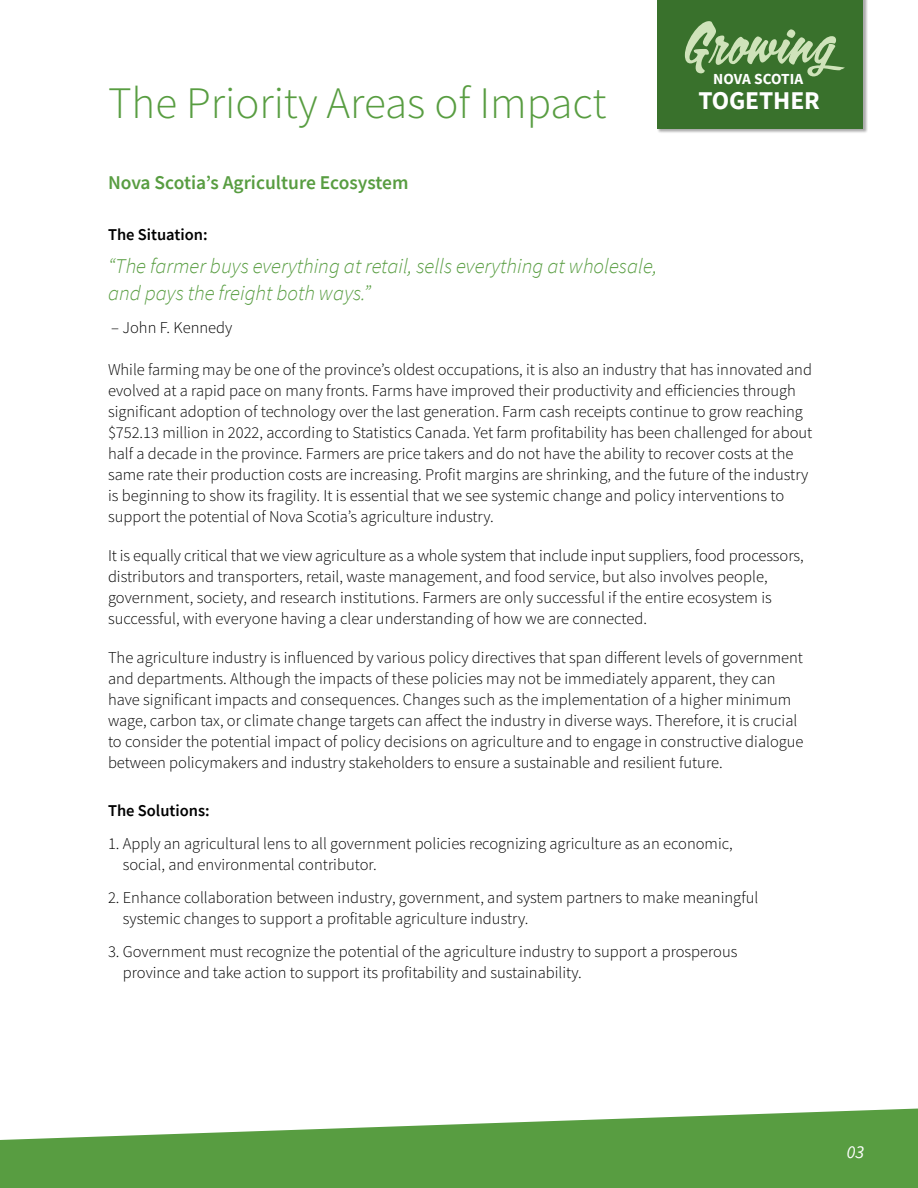
<style>
.page{position:relative;width:918px;height:1188px;background:#fff}
.page>*{position:absolute;margin:0;border:0;box-sizing:border-box;transform-origin:0 0}
.t1{font:54px "Calgary Script OT";letter-spacing:.02em;color:#cfe3ba}
.t2{font:300 45px "Source Sans Pro";color:#589d41}
.t3{font:700 25.5px "Source Sans Pro";letter-spacing:-.005em;color:#fff}
.t4{font:italic 300 21px/27px "Source Sans Pro";color:#589d41}
.t5{font:600 19.5px "Source Sans Pro";color:#589d41}
.t6{font:italic 18px "Source Sans Pro";color:#fff}
.t7{font:300 16.5px/21px "Source Sans Pro";color:#000}
.t8{font:600 16.5px "Source Sans Pro";color:#000}
.t9{font:700 15.3px "Source Sans Pro";color:#fff}
</style>
<div class="page">
<svg style="left:0;top:1109px;width:918px;height:79px;fill:#589d41"></svg>
<div style="left:657px;top:0;width:211px;height:133px;background:#000;opacity:.33"></div>
<div style="left:657px;top:0;width:206px;height:129px;background:#39712c"></div>
<h2 class="t2" style="left:108px;top:76px;width:500px">The Priority Areas of Impact</h2>
<h1 class="t1" style="left:683px;top:9px;width:152px">Growing</h1>
<p class="t9" style="left:713px;top:68px;width:92px">NOVA SCOTIA</p>
<h3 class="t3" style="left:698px;top:84px;width:123px">TOGETHER</h3>
<p class="t5" style="left:108px;top:170px;width:302px">Nova Scotia’s Agriculture Ecosystem</p>
<p class="t8" style="left:108px;top:224px;width:101px">The Situation:</p>
<p class="t4" style="left:108px;top:253px;width:551px">“The farmer buys everything at retail, sells everything at wholesale, and pays the freight both ways.”</p>
<p class="t7" style="left:111px;top:317px;width:123px">– John F. Kennedy</p>
<p class="t7" style="left:108px;top:359px;width:706px">While farming may be one of the province’s oldest occupations, it is also an industry that has innovated and evolved at a rapid pace on many fronts. Farms have improved their productivity and efficiencies through significant adoption of technology over the last generation. Farm cash receipts continue to grow reaching $752.13 million in 2022, according to Statistics Canada. Yet farm profitability has been challenged for about half a decade in the province. Farmers are price takers and do not have the ability to recover costs at the same rate their production costs are increasing. Profit margins are shrinking, and the future of the industry is beginning to show its fragility. It is essential that we see systemic change and policy interventions to support the potential of Nova Scotia’s agriculture industry.</p>
<p class="t7" style="left:108px;top:545px;width:697px">It is equally critical that we view agriculture as a whole system that include input suppliers, food processors, distributors and transporters, retail, waste management, and food service, but also involves people, government, society, and research institutions. Farmers are only successful if the entire ecosystem is successful, with everyone having a clear understanding of how we are connected.</p>
<p class="t7" style="left:108px;top:647px;width:697px">The agriculture industry is influenced by various policy directives that span different levels of government and departments. Although the impacts of these policies may not be immediately apparent, they can have significant impacts and consequences. Changes such as the implementation of a higher minimum wage, carbon tax, or climate change targets can affect the industry in diverse ways. Therefore, it is crucial to consider the potential impact of policy decisions on agriculture and to engage in constructive dialogue between policymakers and industry stakeholders to ensure a sustainable and resilient future.</p>
<p class="t8" style="left:108px;top:800px;width:103px">The Solutions:</p>
<p class="t7" style="left:123px;top:833px;width:612px;text-indent:-15px">1. Apply an agricultural lens to all government policies recognizing agriculture as an economic, social, and environmental contributor.</p>
<p class="t7" style="left:123px;top:887px;width:637px;text-indent:-15px">2. Enhance collaboration between industry, government, and system partners to make meaningful systemic changes to support a profitable agriculture industry.</p>
<p class="t7" style="left:123px;top:941px;width:616px;text-indent:-15px">3. Government must recognize the potential of the agriculture industry to support a prosperous province and take action to support its profitability and sustainability.</p>
<p class="t6" style="left:847px;top:1141px;width:19px">03</p>
</div>
